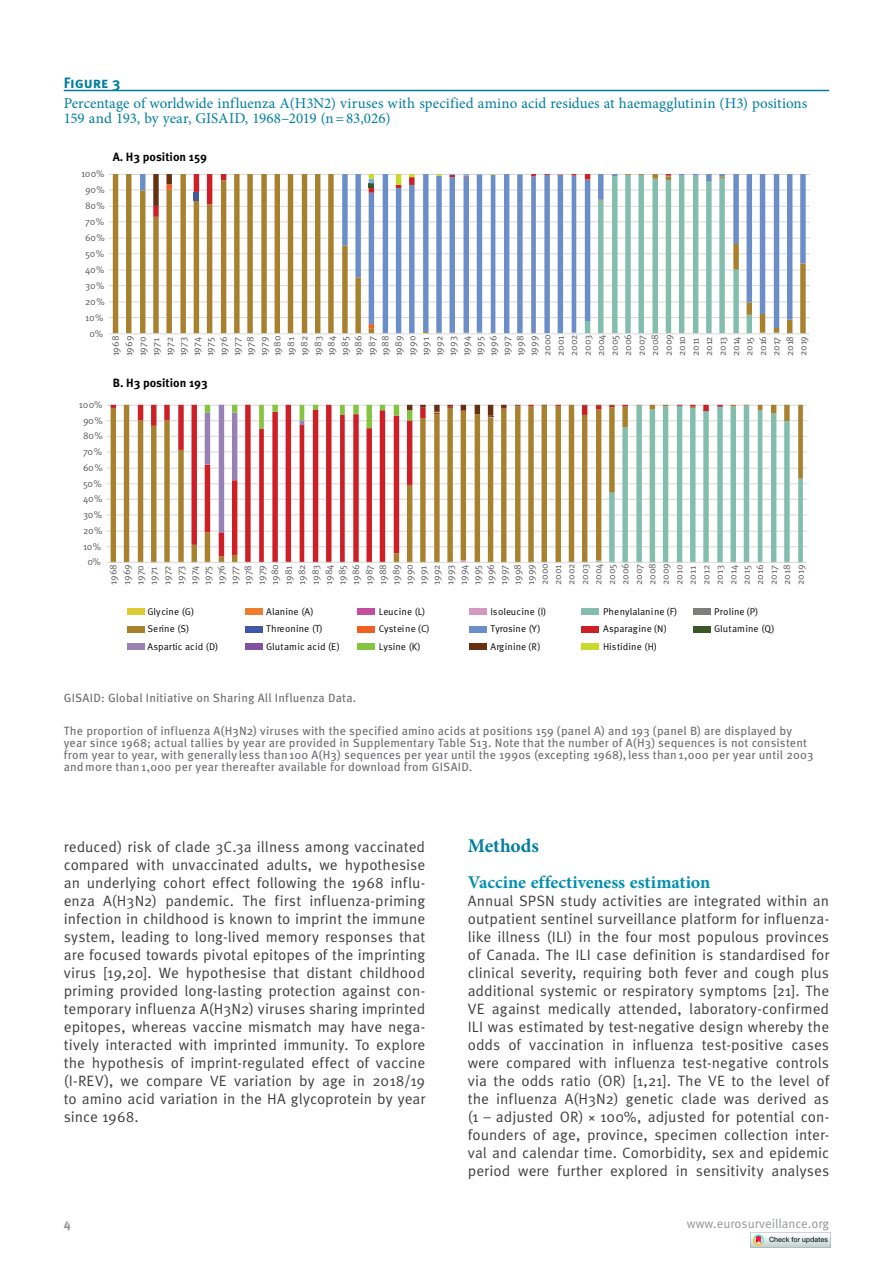
<style>
.page{position:relative;width:893px;height:1263px;background:#fff}
.page>*{position:absolute;margin:0;border:0;box-sizing:border-box;transform-origin:0 0}
.t1{font:700 19.5px "Minion Pro";color:#007d9f}
.t2{font:700 18px "Minion Pro";letter-spacing:-.005em;color:#008fb0}
.t3{font:15px/18px "Meta Pro";letter-spacing:.005em;color:#3e3e3f;text-align:justify}
.t4{font:15px/15px "Minion Pro";letter-spacing:.005em;color:#007d9f}
.t5{font:700 15px "Meta Pro";letter-spacing:-.005em;color:#007d9f}
.t6{font:12.75px "Meta Pro";color:#939598}
.t7{font:700 12.75px "Meta Pro";color:#939598}
.t8{font:12px/12px "Meta Pro";letter-spacing:.01em;color:#6c6d70}
.t9{font:700 12px "Meta Pro";color:#040503}
.t10{font:9.75px/13.5px "Meta Pro";letter-spacing:-.04em;color:#595959}
.t11{font:9.75px "Meta Pro";letter-spacing:.01em;color:#040503}
</style>
<div class="page">
<hr style="left:64px;top:90px;width:765px;height:1px;background:#007d9f">
<hr style="left:109px;top:174px;width:701px;height:1px;background:#dad9d8">
<hr style="left:109px;top:190px;width:701px;height:1px;background:#dad9d8">
<hr style="left:109px;top:206px;width:701px;height:1px;background:#dad9d8">
<hr style="left:109px;top:221px;width:701px;height:1px;background:#dad9d8">
<hr style="left:109px;top:238px;width:701px;height:1px;background:#dad9d8">
<hr style="left:109px;top:253px;width:701px;height:1px;background:#dad9d8">
<hr style="left:109px;top:270px;width:701px;height:1px;background:#dad9d8">
<hr style="left:109px;top:285px;width:701px;height:1px;background:#dad9d8">
<hr style="left:109px;top:302px;width:701px;height:1px;background:#dad9d8">
<hr style="left:109px;top:317px;width:701px;height:1px;background:#dad9d8">
<svg style="left:113px;top:174px;width:27px;height:159px"></svg>
<svg style="left:140px;top:174px;width:666px;height:159px"></svg>
<svg style="left:153px;top:174px;width:518px;height:159px"></svg>
<hr style="left:109px;top:333px;width:701px;height:1px;background:#dad9d8">
<hr style="left:106px;top:405px;width:701px;height:1px;background:#dad9d8">
<hr style="left:106px;top:420px;width:701px;height:1px;background:#dad9d8">
<hr style="left:106px;top:436px;width:701px;height:1px;background:#dad9d8">
<hr style="left:106px;top:451px;width:701px;height:1px;background:#dad9d8">
<hr style="left:106px;top:468px;width:701px;height:1px;background:#dad9d8">
<hr style="left:106px;top:483px;width:701px;height:1px;background:#dad9d8">
<hr style="left:106px;top:499px;width:701px;height:1px;background:#dad9d8">
<hr style="left:106px;top:514px;width:701px;height:1px;background:#dad9d8">
<hr style="left:106px;top:531px;width:701px;height:1px;background:#dad9d8">
<hr style="left:106px;top:546px;width:701px;height:1px;background:#dad9d8">
<svg style="left:111px;top:405px;width:94px;height:157px"></svg>
<svg style="left:205px;top:405px;width:598px;height:157px"></svg>
<hr style="left:106px;top:562px;width:701px;height:1px;background:#dad9d8">
<div style="left:128px;top:608px;width:17px;height:7px;background:#dfcb31"></div>
<div style="left:246px;top:608px;width:17px;height:7px;background:#ee7d2f"></div>
<div style="left:358px;top:608px;width:17px;height:7px;background:#c54d9d"></div>
<div style="left:470px;top:608px;width:17px;height:7px;background:#d598c3"></div>
<div style="left:582px;top:608px;width:17px;height:7px;background:#82bdad"></div>
<div style="left:694px;top:608px;width:17px;height:7px;background:#7e7e7d"></div>
<div style="left:128px;top:626px;width:17px;height:6px;background:#a7812e"></div>
<div style="left:246px;top:626px;width:17px;height:6px;background:#4257a5"></div>
<div style="left:358px;top:626px;width:17px;height:6px;background:#f26021"></div>
<div style="left:470px;top:626px;width:17px;height:6px;background:#6b8dc8"></div>
<div style="left:582px;top:626px;width:17px;height:6px;background:#cd2026"></div>
<div style="left:694px;top:626px;width:17px;height:6px;background:#395728"></div>
<div style="left:128px;top:643px;width:17px;height:6px;background:#9882b5"></div>
<div style="left:246px;top:643px;width:17px;height:6px;background:#8152a1"></div>
<div style="left:358px;top:643px;width:17px;height:6px;background:#84c440"></div>
<div style="left:470px;top:643px;width:17px;height:6px;background:#663110"></div>
<div style="left:582px;top:643px;width:17px;height:6px;background:#cada2b"></div>
<img style="left:750px;top:1232px;width:80px;height:16px">
<p class="t5" style="left:64px;top:73px;width:58px">Figure 3</p>
<p class="t4" style="left:64px;top:96px;width:745px">Percentage of worldwide influenza A(H3N2) viruses with specified amino acid residues at haemagglutinin (H3) positions<br>159 and 193, by year, GISAID, 1968–2019 (n=83,026)</p>
<p class="t10" style="left:81px;top:167px;width:25px">100%</p>
<p class="t10" style="left:85px;top:183px;width:21px">90%</p>
<p class="t10" style="left:85px;top:199px;width:21px">80%</p>
<p class="t10" style="left:85px;top:215px;width:20px">70%</p>
<p class="t10" style="left:85px;top:231px;width:21px">60%</p>
<p class="t10" style="left:85px;top:247px;width:20px">50%</p>
<p class="t10" style="left:85px;top:263px;width:21px">40%</p>
<p class="t10" style="left:85px;top:279px;width:21px">30%</p>
<p class="t10" style="left:85px;top:295px;width:21px">20%</p>
<p class="t10" style="left:85px;top:311px;width:20px">10%</p>
<p class="t9" style="left:113px;top:150px;width:96px">A. H3 position 159</p>
<p class="t10" style="left:90px;top:327px;width:15px">0%</p>
<p class="t10" style="left:79px;top:398px;width:25px">100%</p>
<p class="t10" style="left:83px;top:414px;width:21px">90%</p>
<p class="t10" style="left:83px;top:430px;width:21px">80%</p>
<p class="t10" style="left:83px;top:445px;width:20px">70%</p>
<p class="t10" style="left:83px;top:461px;width:21px">60%</p>
<p class="t10" style="left:83px;top:477px;width:20px">50%</p>
<p class="t10" style="left:83px;top:493px;width:21px">40%</p>
<p class="t10" style="left:83px;top:508px;width:21px">30%</p>
<p class="t10" style="left:83px;top:524px;width:21px">20%</p>
<p class="t10" style="left:83px;top:540px;width:20px">10%</p>
<p class="t10" style="left:109px;top:356px;width:23px;rotate:-90deg">1968<br>1969<br>1970<br>1971<br>1972<br>1973<br>1974<br>1975<br>1976<br>1977<br>1978<br>1979<br>1980<br>1981<br>1982<br>1983<br>1984<br>1985<br>1986<br>1987<br>1988<br>1989<br>1990<br>1991<br>1992<br>1993<br>1994<br>1995<br>1996<br>1997<br>1998<br>1999<br>2000<br>2001<br>2002<br>2003<br>2004<br>2005<br>2006<br>2007<br>2008<br>2009<br>2010<br>2011<br>2012<br>2013<br>2014<br>2015<br>2016<br>2017<br>2018<br>2019</p>
<p class="t9" style="left:113px;top:375px;width:96px">B. H3 position 193</p>
<p class="t10" style="left:87px;top:556px;width:15px">0%</p>
<p class="t10" style="left:107px;top:585px;width:23px;rotate:-90deg">1968<br>1969<br>1970<br>1971<br>1972<br>1973<br>1974<br>1975<br>1976<br>1977<br>1978<br>1979<br>1980<br>1981<br>1982<br>1983<br>1984<br>1985<br>1986<br>1987<br>1988<br>1989<br>1990<br>1991<br>1992<br>1993<br>1994<br>1995<br>1996<br>1997<br>1998<br>1999<br>2000<br>2001<br>2002<br>2003<br>2004<br>2005<br>2006<br>2007<br>2008<br>2009<br>2010<br>2011<br>2012<br>2013<br>2014<br>2015<br>2016<br>2017<br>2018<br>2019</p>
<p class="t11" style="left:148px;top:605px;width:48px">Glycine (G)</p>
<p class="t11" style="left:266px;top:605px;width:49px">Alanine (A)</p>
<p class="t11" style="left:379px;top:605px;width:48px">Leucine (L)</p>
<p class="t11" style="left:490px;top:605px;width:57px">Isoleucine (I)</p>
<p class="t11" style="left:603px;top:605px;width:76px">Phenylalanine (F)</p>
<p class="t11" style="left:714px;top:605px;width:46px">Proline (P)</p>
<p class="t11" style="left:148px;top:623px;width:43px">Serine (S)</p>
<p class="t11" style="left:266px;top:623px;width:58px">Threonine (T)</p>
<p class="t11" style="left:379px;top:623px;width:53px">Cysteine (C)</p>
<p class="t11" style="left:490px;top:623px;width:52px">Tyrosine (Y)</p>
<p class="t11" style="left:603px;top:623px;width:65px">Asparagine (N)</p>
<p class="t11" style="left:714px;top:623px;width:62px">Glutamine (Q)</p>
<p class="t11" style="left:148px;top:640px;width:72px">Aspartic acid (D)</p>
<p class="t11" style="left:266px;top:640px;width:75px">Glutamic acid (E)</p>
<p class="t11" style="left:379px;top:640px;width:44px">Lysine (K)</p>
<p class="t11" style="left:490px;top:640px;width:52px">Arginine (R)</p>
<p class="t11" style="left:603px;top:640px;width:55px">Histidine (H)</p>
<p class="t8" style="left:64px;top:692px;width:294px">GISAID: Global Initiative on Sharing All Influenza Data.</p>
<p class="t8" style="left:64px;top:725px;width:751px">The proportion of influenza A(H3N2) viruses with the specified amino acids at positions 159 (panel A) and 193 (panel B) are displayed by year since 1968; actual tallies by year are provided in Supplementary Table S13. Note that the number of A(H3) sequences is not consistent from year to year, with generally less than100 A(H3) sequences per year until the 1990s (excepting 1968),less than1,000 per year until 2003 andmore than1,000 per year thereafter available for download from GISAID.</p>
<p class="t3" style="left:64px;top:838px;width:363px">reduced) risk of clade 3C.3a illness among vaccinated compared with unvaccinated adults, we hypothesise an underlying cohort effect following the 1968 influ&shy;enza A(H3N2) pandemic. The first influenza-priming infection in childhood is known to imprint the immune system, leading to long-lived memory responses that are focused towards pivotal epitopes of the imprinting virus [19,20]. We hypothesise that distant childhood priming provided long-lasting protection against con&shy;temporary influenza A(H3N2) viruses sharing imprinted epitopes, whereas vaccine mismatch may have nega&shy;tively interacted with imprinted immunity. To explore the hypothesis of imprint-regulated effect of vaccine (I-REV), we compare VE variation by age in 2018/19 to amino acid variation in the HA glycoprotein by year since 1968.</p>
<h1 class="t1" style="left:468px;top:832px;width:73px">Methods</h1>
<p class="t2" style="left:468px;top:869px;width:244px">Vaccine effectiveness estimation</p>
<p class="t3" style="left:468px;top:892px;width:363px">Annual SPSN study activities are integrated within an outpatient sentinel surveillance platform for influenza&shy;like illness (ILI) in the four most populous provinces of Canada. The ILI case definition is standardised for clinical severity, requiring both fever and cough plus additional systemic or respiratory symptoms [21]. The VE against medically attended, laboratory-confirmed ILI was estimated by test-negative design whereby the odds of vaccination in influenza test-positive cases were compared with influenza test-negative controls via the odds ratio (OR) [1,21]. The VE to the level of the influenza A(H3N2) genetic clade was derived as (1 − adjusted OR) × 100%, adjusted for potential con&shy;founders of age, province, specimen collection inter&shy;val and calendar time. Comorbidity, sex and epidemic period were further explored in sensitivity analyses</p>
<p class="t7" style="left:64px;top:1215px;width:8px">4</p>
<p class="t6" style="left:687px;top:1215px;width:144px">www.eurosurveillance.org</p>
</div>
